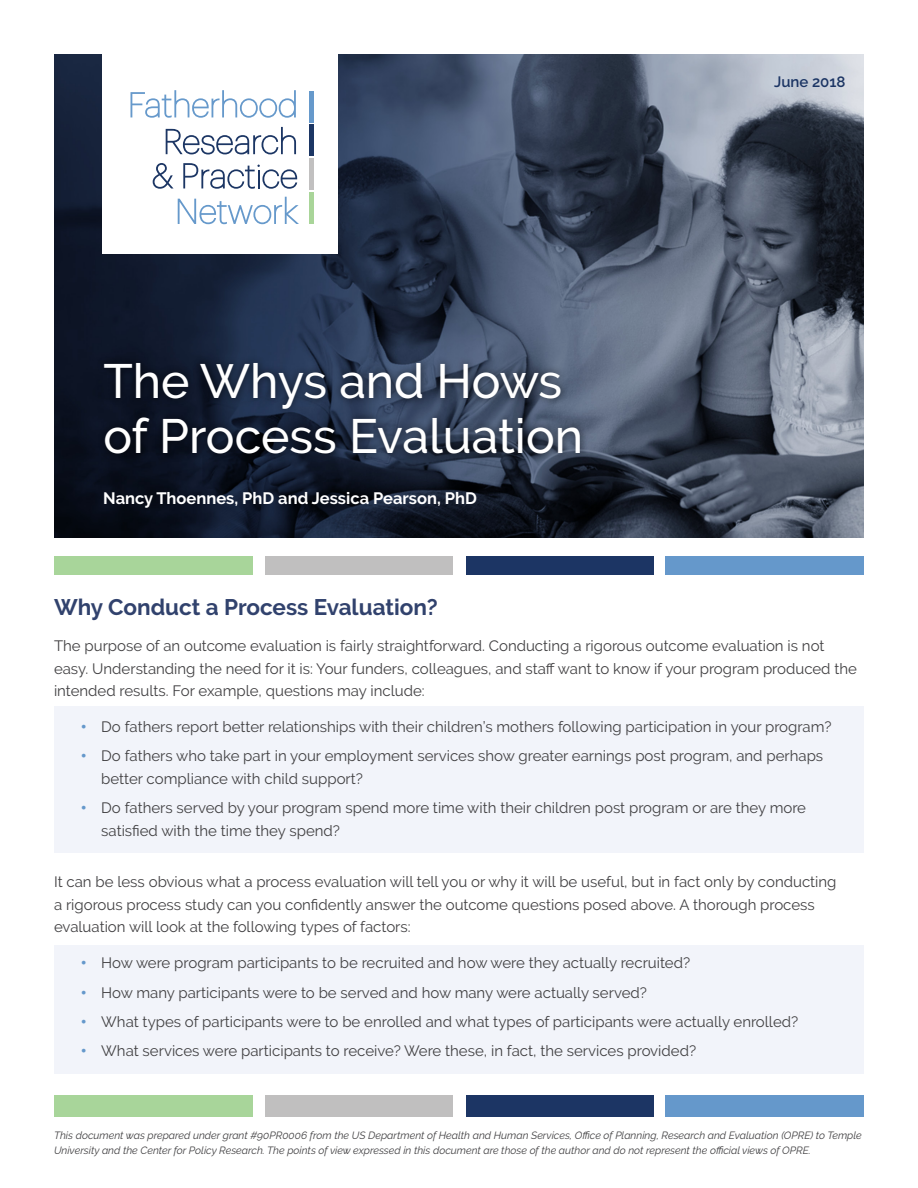
<style>
.page{position:relative;width:918px;height:1188px;background:#fff}
.page>*{position:absolute;margin:0;border:0;box-sizing:border-box;transform-origin:0 0}
.t1{font:500 48px/55.5px "Raleway";color:#fff}
.t2{font:700 22.5px "Raleway";color:#31426d}
.t3{font:700 16.5px "Raleway";color:#fff}
.t4{font:15px/22.5px "Raleway";color:#414042}
.t5{font:600 15px "Raleway";color:#1c3564}
.t6{font:italic 10.5px/15px "Raleway";color:#414042}
.s1{font-family:"Arial";color:#6598cb}
</style>
<div class="page">
<div style="left:54px;top:706px;width:810px;height:147px;background:#f2f4fa"></div>
<div style="left:54px;top:945px;width:810px;height:129px;background:#f2f4fa"></div>
<div style="left:665px;top:1095px;width:199px;height:22px;background:#6598cb"></div>
<div style="left:466px;top:1095px;width:187px;height:22px;background:#1c3564"></div>
<div style="left:265px;top:1095px;width:188px;height:22px;background:#c0bfbf"></div>
<div style="left:54px;top:1095px;width:199px;height:22px;background:#a8d59a"></div>
<img style="left:54px;top:54px;width:810px;height:484px">
<div style="left:96px;top:355px;width:492px;height:107px;background:#000;opacity:.62"></div>
<div style="left:665px;top:556px;width:199px;height:18px;background:#6598cb"></div>
<div style="left:466px;top:556px;width:187px;height:18px;background:#1c3564"></div>
<div style="left:265px;top:556px;width:188px;height:18px;background:#c0bfbf"></div>
<div style="left:54px;top:556px;width:199px;height:18px;background:#a8d59a"></div>
<div style="left:103px;top:11px;width:235px;height:243px;background:#fff"></div>
<hr style="left:309px;top:91px;width:4px;height:31px;background:#6699cb">
<hr style="left:309px;top:124px;width:4px;height:32px;background:#1c3664">
<hr style="left:309px;top:158px;width:4px;height:32px;background:#c1c0c0">
<hr style="left:309px;top:192px;width:4px;height:32px;background:#a9d599">
<svg style="left:131px;top:90px;width:165px;height:28px"></svg>
<svg style="left:166px;top:127px;width:130px;height:28px"></svg>
<svg style="left:153px;top:163px;width:21px;height:26px"></svg>
<svg style="left:183px;top:163px;width:114px;height:26px"></svg>
<svg style="left:178px;top:197px;width:121px;height:27px"></svg>
<h1 class="t1" style="left:103px;top:353px;width:481px">The Whys and Hows of Process Evaluation</h1>
<p class="t3" style="left:103px;top:489px;width:375px">Nancy Thoennes, PhD and Jessica Pearson, PhD</p>
<p class="t5" style="left:774px;top:73px;width:73px">June 2018</p>
<h2 class="t2" style="left:54px;top:594px;width:385px">Why Conduct a Process Evaluation?</h2>
<p class="t4" style="left:54px;top:635px;width:805px">The purpose of an outcome evaluation is fairly straightforward. Conducting a rigorous outcome evaluation is not easy. Understanding the need for it is: Your funders, colleagues, and staff want to know if your program produced the intended results. For example, questions may include:</p>
<p class="t4" style="left:81px;top:716px;width:752px"><span class="s1">•</span> Do fathers report better relationships with their children’s mothers following participation in your program?</p>
<p class="t4" style="left:101px;top:745px;width:723px;text-indent:-20px"><span class="s1">•</span> Do fathers who take part in your employment services show greater earnings post program, and perhaps better compliance with child support?</p>
<p class="t4" style="left:101px;top:797px;width:706px;text-indent:-20px"><span class="s1">•</span> Do fathers served by your program spend more time with their children post program or are they more satisfied with the time they spend?</p>
<p class="t4" style="left:54px;top:871px;width:784px">It can be less obvious what a process evaluation will tell you or why it will be useful, but in fact only by conducting a rigorous process study can you confidently answer the outcome questions posed above. A thorough process evaluation will look at the following types of factors:</p>
<p class="t4" style="left:81px;top:952px;width:611px"><span class="s1">•</span> How were program participants to be recruited and how were they actually recruited?</p>
<p class="t4" style="left:81px;top:981px;width:568px"><span class="s1">•</span> How many participants were to be served and how many were actually served?</p>
<p class="t4" style="left:81px;top:1010px;width:719px"><span class="s1">•</span> What types of participants were to be enrolled and what types of participants were actually enrolled?</p>
<p class="t4" style="left:81px;top:1040px;width:617px"><span class="s1">•</span> What services were participants to receive? Were these, in fact, the services provided?</p>
<p class="t6" style="left:54px;top:1128px;width:809px">This document was prepared under grant #90PR0006 from the US Department of Health and Human Services, Office of Planning, Research and Evaluation (OPRE) to Temple<br>University and the Center for Policy Research. The points of view expressed in this document are those of the author and do not represent the official views of OPRE.</p>
</div>
